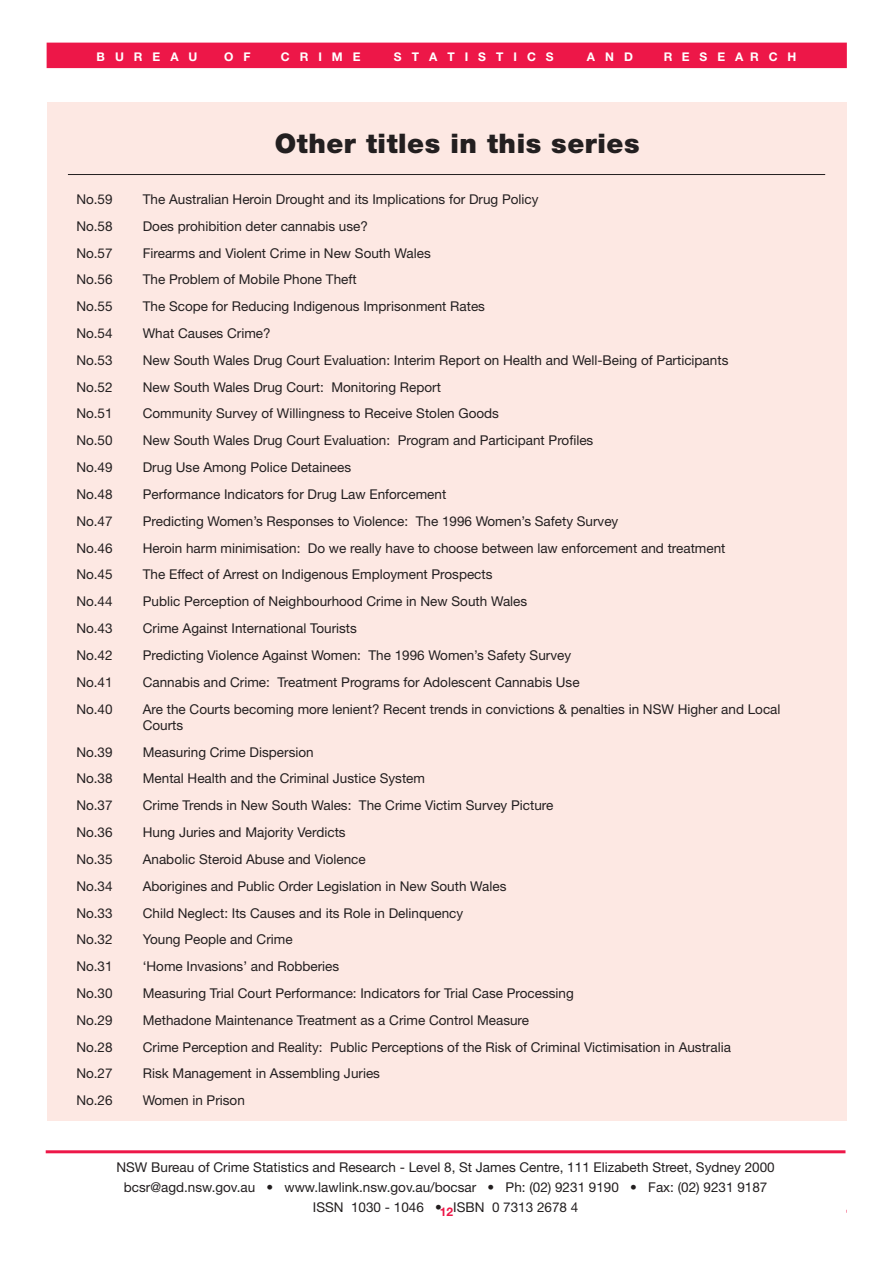
<style>
.page{position:relative;width:893px;height:1263px;background:#fff}
.page>*{position:absolute;margin:0;border:0;box-sizing:border-box;transform-origin:0 0}
.t1{font:900 27px "Helvetica Neue";letter-spacing:.02em;color:#231f20}
.t2{font:13.5px/20.1px "Helvetica Neue";color:#231f20;text-align:center}
.t3{font:700 12px "Helvetica Neue";color:#fff}
.t4{font:700 12px "Helvetica Neue";color:#ed1748}
</style>
<div class="page">
<div style="left:47px;top:102px;width:799px;height:1019px;background:#fde8e3"></div>
<hr style="left:68px;top:174px;width:757px;height:1px;background:#231f20">
<hr style="left:46px;top:1150px;width:799px;height:3px;background:#ed1748">
<div style="left:47px;top:43px;width:799px;height:24px;background:#ed1748"></div>
<div style="left:47px;top:43px;width:799px;height:25px;border:2px solid #ed1748"></div>
<p class="t3" style="left:96px;top:52px;width:103px">B U R E A U</p>
<p class="t3" style="left:224px;top:52px;width:28px">O F</p>
<p class="t3" style="left:281px;top:52px;width:81px">C R I M E</p>
<p class="t3" style="left:394px;top:52px;width:161px">S T A T I S T I C S</p>
<p class="t3" style="left:587px;top:52px;width:48px">A N D</p>
<p class="t3" style="left:663px;top:52px;width:134px">R E S E A R C H</p>
<p class="t1" style="left:275px;top:134px;width:366px">Other titles in this series</p>
<p class="t2" style="left:76px;top:190px;width:38px">No.59</p>
<p class="t2" style="left:143px;top:190px;width:397px">The Australian Heroin Drought and its Implications for Drug Policy</p>
<p class="t2" style="left:76px;top:217px;width:38px">No.58</p>
<p class="t2" style="left:143px;top:217px;width:227px">Does prohibition deter cannabis use?</p>
<p class="t2" style="left:76px;top:244px;width:38px">No.57</p>
<p class="t2" style="left:143px;top:244px;width:289px">Firearms and Violent Crime in New South Wales</p>
<p class="t2" style="left:76px;top:271px;width:38px">No.56</p>
<p class="t2" style="left:143px;top:271px;width:215px">The Problem of Mobile Phone Theft</p>
<p class="t2" style="left:76px;top:298px;width:38px">No.55</p>
<p class="t2" style="left:143px;top:298px;width:344px">The Scope for Reducing Indigenous Imprisonment Rates</p>
<p class="t2" style="left:76px;top:325px;width:38px">No.54</p>
<p class="t2" style="left:143px;top:325px;width:129px">What Causes Crime?</p>
<p class="t2" style="left:76px;top:351px;width:38px">No.53</p>
<p class="t2" style="left:143px;top:351px;width:587px">New South Wales Drug Court Evaluation: Interim Report on Health and Well-Being of Participants</p>
<p class="t2" style="left:76px;top:378px;width:38px">No.52</p>
<p class="t2" style="left:143px;top:378px;width:300px">New South Wales Drug Court: Monitoring Report</p>
<p class="t2" style="left:76px;top:405px;width:38px">No.51</p>
<p class="t2" style="left:143px;top:405px;width:358px">Community Survey of Willingness to Receive Stolen Goods</p>
<p class="t2" style="left:76px;top:432px;width:38px">No.50</p>
<p class="t2" style="left:143px;top:432px;width:452px">New South Wales Drug Court Evaluation: Program and Participant Profiles</p>
<p class="t2" style="left:76px;top:459px;width:38px">No.49</p>
<p class="t2" style="left:143px;top:459px;width:210px">Drug Use Among Police Detainees</p>
<p class="t2" style="left:76px;top:485px;width:38px">No.48</p>
<p class="t2" style="left:143px;top:485px;width:305px">Performance Indicators for Drug Law Enforcement</p>
<p class="t2" style="left:76px;top:512px;width:38px">No.47</p>
<p class="t2" style="left:143px;top:512px;width:477px">Predicting Women’s Responses to Violence: The 1996 Women’s Safety Survey</p>
<p class="t2" style="left:76px;top:539px;width:38px">No.46</p>
<p class="t2" style="left:143px;top:539px;width:584px">Heroin harm minimisation: Do we really have to choose between law enforcement and treatment</p>
<p class="t2" style="left:76px;top:566px;width:38px">No.45</p>
<p class="t2" style="left:143px;top:566px;width:351px">The Effect of Arrest on Indigenous Employment Prospects</p>
<p class="t2" style="left:76px;top:593px;width:38px">No.44</p>
<p class="t2" style="left:143px;top:593px;width:386px">Public Perception of Neighbourhood Crime in New South Wales</p>
<p class="t2" style="left:76px;top:620px;width:38px">No.43</p>
<p class="t2" style="left:143px;top:620px;width:216px">Crime Against International Tourists</p>
<p class="t2" style="left:76px;top:646px;width:38px">No.42</p>
<p class="t2" style="left:143px;top:646px;width:430px">Predicting Violence Against Women: The 1996 Women’s Safety Survey</p>
<p class="t2" style="left:76px;top:673px;width:38px">No.41</p>
<p class="t2" style="left:143px;top:673px;width:438px">Cannabis and Crime: Treatment Programs for Adolescent Cannabis Use</p>
<p class="t2" style="left:76px;top:700px;width:38px">No.40</p>
<p class="t2" style="left:143px;top:700px;width:639px">Are the Courts becoming more lenient? Recent trends in convictions &amp; penalties in NSW Higher and Local</p>
<p class="t2" style="left:143px;top:716px;width:42px">Courts</p>
<p class="t2" style="left:76px;top:743px;width:38px">No.39</p>
<p class="t2" style="left:143px;top:743px;width:172px">Measuring Crime Dispersion</p>
<p class="t2" style="left:76px;top:770px;width:38px">No.38</p>
<p class="t2" style="left:143px;top:770px;width:284px">Mental Health and the Criminal Justice System</p>
<p class="t2" style="left:76px;top:797px;width:38px">No.37</p>
<p class="t2" style="left:143px;top:797px;width:412px">Crime Trends in New South Wales: The Crime Victim Survey Picture</p>
<p class="t2" style="left:76px;top:824px;width:38px">No.36</p>
<p class="t2" style="left:143px;top:824px;width:204px">Hung Juries and Majority Verdicts</p>
<p class="t2" style="left:76px;top:850px;width:38px">No.35</p>
<p class="t2" style="left:143px;top:850px;width:224px">Anabolic Steroid Abuse and Violence</p>
<p class="t2" style="left:76px;top:877px;width:38px">No.34</p>
<p class="t2" style="left:143px;top:877px;width:365px">Aborigines and Public Order Legislation in New South Wales</p>
<p class="t2" style="left:76px;top:904px;width:38px">No.33</p>
<p class="t2" style="left:143px;top:904px;width:322px">Child Neglect: Its Causes and its Role in Delinquency</p>
<p class="t2" style="left:76px;top:931px;width:38px">No.32</p>
<p class="t2" style="left:143px;top:931px;width:151px">Young People and Crime</p>
<p class="t2" style="left:76px;top:958px;width:38px">No.31</p>
<p class="t2" style="left:143px;top:958px;width:198px">‘Home Invasions’ and Robberies</p>
<p class="t2" style="left:76px;top:985px;width:38px">No.30</p>
<p class="t2" style="left:143px;top:985px;width:432px">Measuring Trial Court Performance: Indicators for Trial Case Processing</p>
<p class="t2" style="left:76px;top:1011px;width:38px">No.29</p>
<p class="t2" style="left:143px;top:1011px;width:388px">Methadone Maintenance Treatment as a Crime Control Measure</p>
<p class="t2" style="left:76px;top:1038px;width:38px">No.28</p>
<p class="t2" style="left:143px;top:1038px;width:589px">Crime Perception and Reality: Public Perceptions of the Risk of Criminal Victimisation in Australia</p>
<p class="t2" style="left:76px;top:1065px;width:38px">No.27</p>
<p class="t2" style="left:143px;top:1065px;width:239px">Risk Management in Assembling Juries</p>
<p class="t2" style="left:76px;top:1092px;width:38px">No.26</p>
<p class="t2" style="left:143px;top:1092px;width:104px">Women in Prison</p>
<p class="t2" style="left:116px;top:1158px;width:659px">NSW Bureau of Crime Statistics and Research - Level 8, St James Centre, 111 Elizabeth Street, Sydney 2000 bcsr@agd.nsw.gov.au • www.lawlink.nsw.gov.au/bocsar • Ph: (02) 9231 9190 • Fax: (02) 9231 9187<br>ISSN 1030 - 1046 • ISBN 0 7313 2678 4</p>
<p class="t4" style="left:440px;top:1207px;width:15px">12</p>
</div>
